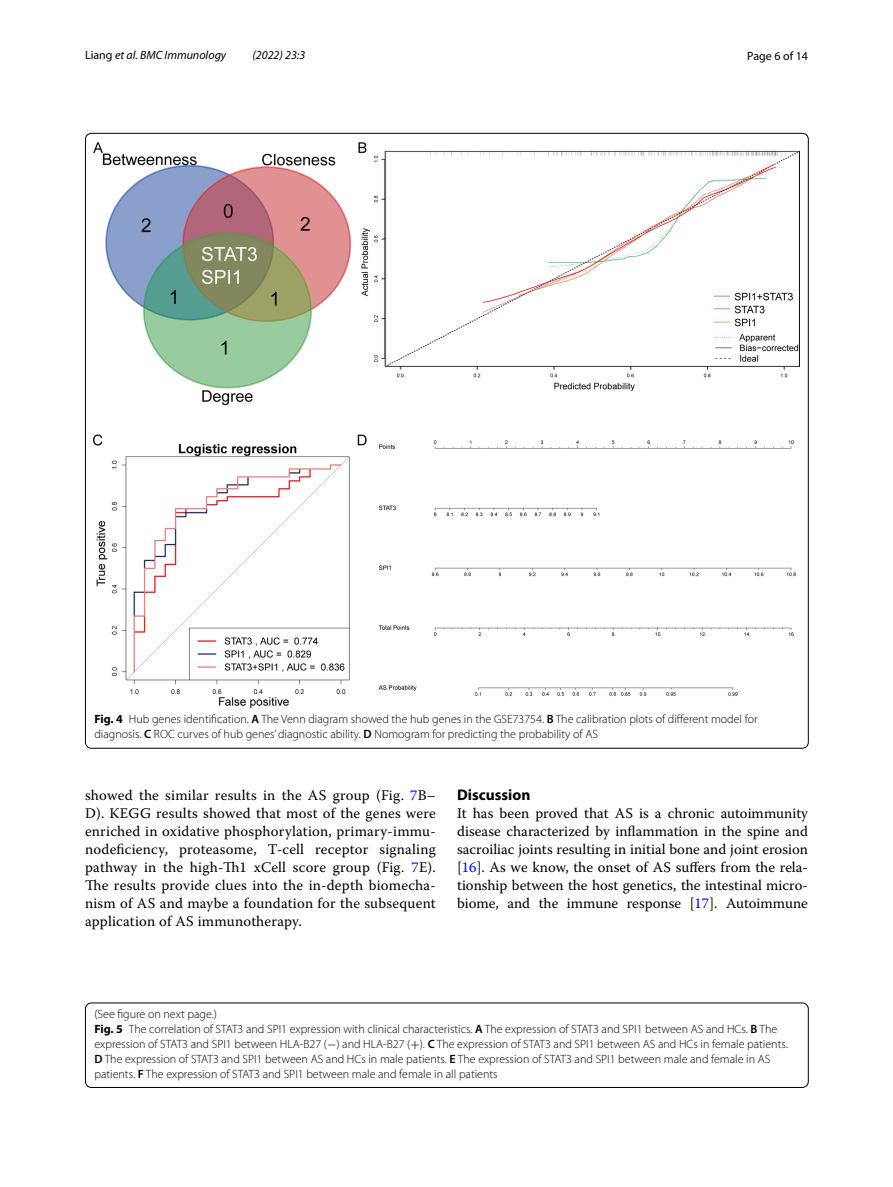
<style>
.page{position:relative;width:893px;height:1187px;background:#fff}
.page>*{position:absolute;margin:0;border:0;box-sizing:border-box;transform-origin:0 0}
.t1{font:700 15.45px "Myriad Pro";color:#000}
.t2{font:14.7px/18px "Warnock Pro";letter-spacing:.005em;color:#000;text-align:justify}
.t3{font:300 12px/15px "Myriad Pro";color:#000}
.t4{font:italic 12px "Myriad Pro";color:#000}
.t5{font:12px "Myriad Pro";color:#000}
.s1{font-style:normal}
.s2{font-weight:700}
.s3{font-weight:600}
.s4{color:#00f}
.s5{font-family:"MTSY";font-weight:400}
</style>
<div class="page">
<img style="left:94px;top:142px;width:706px;height:565px">
<div style="left:85px;top:1002px;width:723px;height:85px;border:1px solid #000;border-radius:6px"></div>
<p class="t4" style="left:85px;top:48px;width:143px"><span class="s1">Liang</span> et al. BMC Immunology</p>
<p class="t4" style="left:252px;top:48px;width:54px">(2022) 23:3</p>
<p class="t5" style="left:747px;top:48px;width:62px">Page 6 of 14</p>
<p class="t3" style="left:94px;top:711px;width:665px"><span class="s2">Fig. 4</span> Hub genes identification. <span class="s3">A</span> The Venn diagram showed the hub genes in the GSE73754. <span class="s3">B</span> The calibration plots of different model for diagnosis. <span class="s3">C</span> ROC curves of hub genes’ diagnostic ability. <span class="s3">D</span> Nomogram for predicting the probability of AS</p>
<p class="t2" style="left:85px;top:785px;width:352px">showed the similar results in the AS group (Fig. <span class="s4">7</span>B– D). KEGG results showed that most of the genes were enriched in oxidative phosphorylation, primary-immu&shy;nodeficiency, proteasome, T-cell receptor signaling pathway in the high-Th1 xCell score group (Fig. <span class="s4">7</span>E).<br>The results provide clues into the in-depth biomecha&shy;nism of AS and maybe a foundation for the subsequent application of AS immunotherapy.</p>
<p class="t1" style="left:457px;top:784px;width:75px">Discussion</p>
<p class="t2" style="left:457px;top:804px;width:352px">It has been proved that AS is a chronic autoimmunity disease characterized by inflammation in the spine and sacroiliac joints resulting in initial bone and joint erosion [<span class="s4">16</span>]. As we know, the onset of AS suffers from the rela&shy;tionship between the host genetics, the intestinal micro&shy;biome, and the immune response [<span class="s4">17</span>]. Autoimmune</p>
<p class="t3" style="left:94px;top:1006px;width:124px">(See figure on next page.)</p>
<p class="t3" style="left:94px;top:1021px;width:695px"><span class="s2">Fig. 5</span> The correlation of STAT3 and SPI1 expression with clinical characteristics. <span class="s3">A</span> The expression of STAT3 and SPI1 between AS and HCs. <span class="s3">B</span> The expression of STAT3 and SPI1 between HLA-B27 (<span class="s5">−</span>) and HLA-B27 (<span class="s5">+</span>). <span class="s3">C</span> The expression of STAT3 and SPI1 between AS and HCs in female patients.<br><span class="s3">D</span> The expression of STAT3 and SPI1 between AS and HCs in male patients. <span class="s3">E</span> The expression of STAT3 and SPI1 between male and female in AS patients. <span class="s3">F</span> The expression of STAT3 and SPI1 between male and female in all patients</p>
</div>
